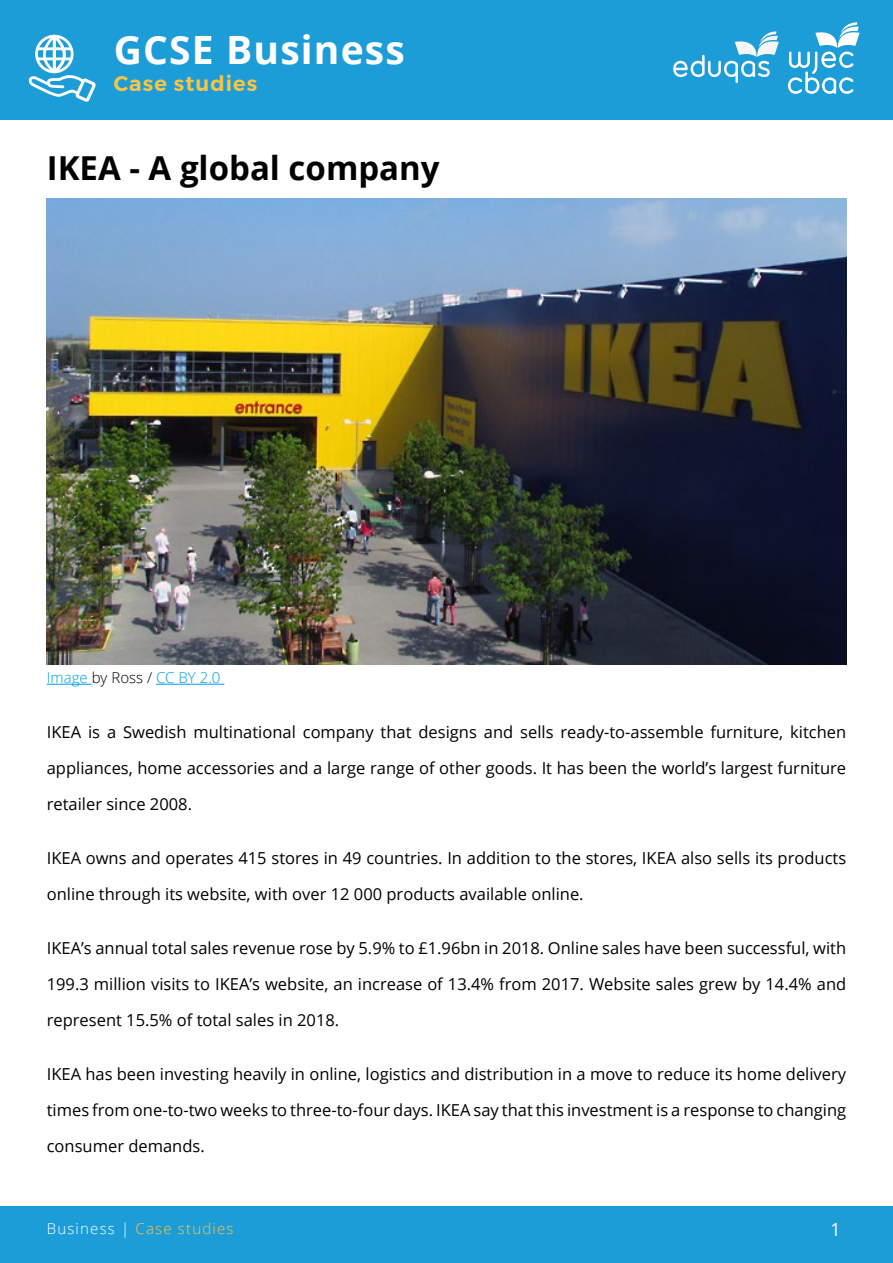
<style>
.page{position:relative;width:893px;height:1263px;background:#fff}
.page>*{position:absolute;margin:0;border:0;box-sizing:border-box;transform-origin:0 0}
.t1{font:700 39px "Open Sans";letter-spacing:.03em;color:#fff}
.t2{font:700 33px "Open Sans";color:#000}
.t3{font:600 21px "Montserrat";letter-spacing:.05em;color:#fcc443}
.t4{font:18px "Open Sans";color:#fff}
.t5{font:16.5px/36px "Open Sans";color:#000;text-align:justify}
.t6{font:300 15px "Open Sans";letter-spacing:.08em;color:#fcc443}
.t7{font:300 15px "Open Sans";color:#009fe3}
.s1{color:#000}
.s2{color:#fff}
</style>
<div class="page">
<div style="left:0;top:0;width:893px;height:119px;background:#1d9dd8"></div>
<svg style="left:673px;top:31px;width:106px;height:52px"></svg>
<svg style="left:788px;top:22px;width:71px;height:72px"></svg>
<div style="left:0;top:1206px;width:893px;height:57px;background:#1d9dd8"></div>
<svg style="left:28px;top:34px;width:68px;height:68px"></svg>
<hr style="left:47px;top:684px;width:45px;height:1px;background:#009fe3">
<hr style="left:156px;top:684px;width:68px;height:1px;background:#009fe3">
<img style="left:47px;top:198px;width:799px;height:466px">
<h1 class="t1" style="left:114px;top:23px;width:293px">GCSE Business</h1>
<p class="t3" style="left:114px;top:66px;width:145px">Case studies</p>
<h2 class="t2" style="left:47px;top:145px;width:394px">IKEA - A global company</h2>
<p class="t7" style="left:47px;top:667px;width:175px">Image <span class="s1">by Ross /</span> CC BY 2.0</p>
<p class="t5" style="left:47px;top:714px;width:801px">IKEA is a Swedish multinational company that designs and sells ready-to-assemble furniture, kitchen appliances, home accessories and a large range of other goods. It has been the world’s largest furniture retailer since 2008.</p>
<p class="t5" style="left:47px;top:840px;width:801px">IKEA owns and operates 415 stores in 49 countries. In addition to the stores, IKEA also sells its products online through its website, with over 12 000 products available online.</p>
<p class="t5" style="left:47px;top:930px;width:801px">IKEA’s annual total sales revenue rose by 5.9% to £1.96bn in 2018. Online sales have been successful, with 199.3 million visits to IKEA’s website, an increase of 13.4% from 2017. Website sales grew by 14.4% and represent 15.5% of total sales in 2018.</p>
<p class="t5" style="left:47px;top:1056px;width:801px">IKEA has been investing heavily in online, logistics and distribution in a move to reduce its home delivery times from one-to-two weeks to three-to-four days. IKEA say that this investment is a response to changing consumer demands.</p>
<p class="t6" style="left:47px;top:1218px;width:188px"><span class="s2">Business |</span> Case studies</p>
<p class="t4" style="left:830px;top:1217px;width:12px">1</p>
</div>
